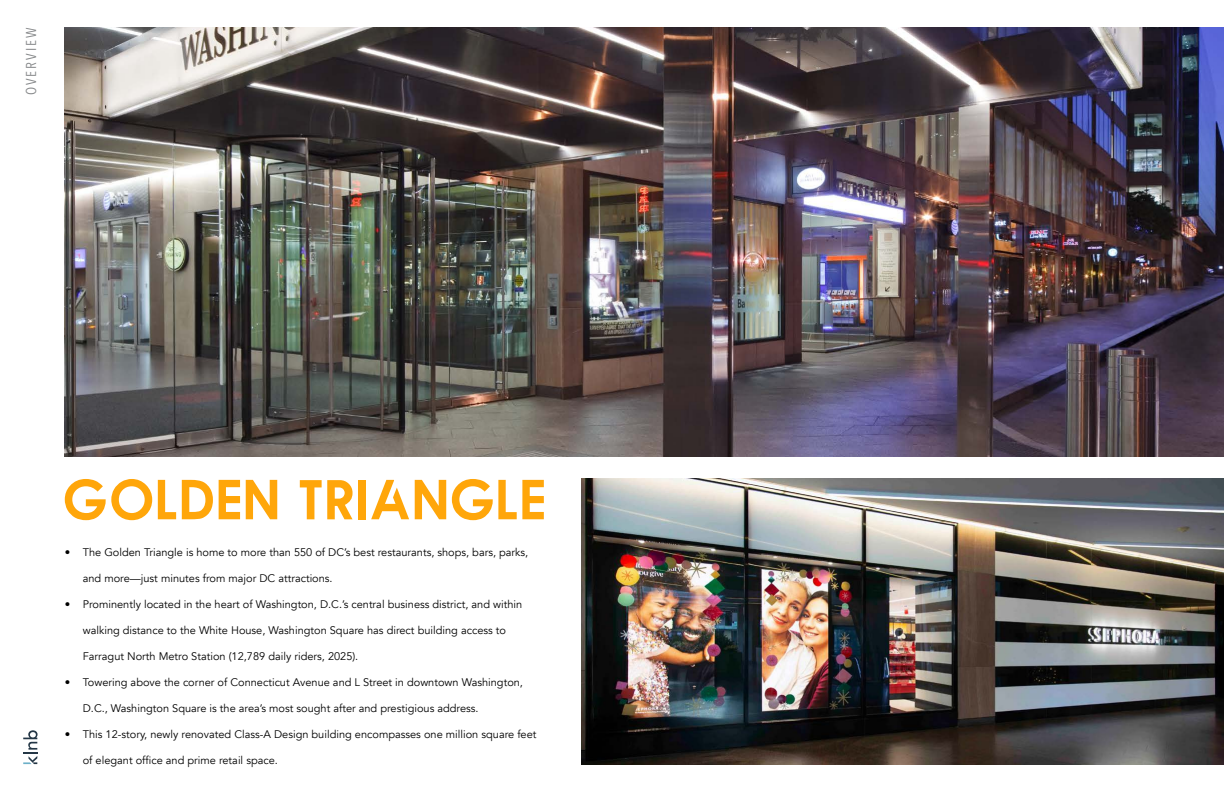
<style>
.page{position:relative;width:1224px;height:792px;background:#fff}
.page>*{position:absolute;margin:0;border:0;box-sizing:border-box;transform-origin:0 0}
.t1{font:700 57.8px "Qualy";color:#ffa60a}
.t2{font:14.3px "Avenir Next Condensed";letter-spacing:.14em;color:#86888a}
.t3{font:11px "Avenir";color:#000}
</style>
<div class="page">
<img style="left:65px;top:27px;width:1159px;height:429px">
<svg style="left:23px;top:730px;width:15px;height:34px"></svg>
<img style="left:581px;top:478px;width:643px;height:286px">
<h2 class="t2" style="left:23px;top:95px;width:69px;rotate:-90deg">OVERVIEW</h2>
<h1 class="t1" style="left:65px;top:466px;width:486px">GOLDEN TRIANGLE</h1>
<p class="t3" style="left:65px;top:547px;width:465px">• The Golden Triangle is home to more than 550 of DC’s best restaurants, shops, bars, parks,</p>
<p class="t3" style="left:83px;top:573px;width:251px">and more—just minutes from major DC attractions.</p>
<p class="t3" style="left:65px;top:599px;width:459px">• Prominently located in the heart of Washington, D.C.’s central business district, and within</p>
<p class="t3" style="left:83px;top:625px;width:425px">walking distance to the White House, Washington Square has direct building access to</p>
<p class="t3" style="left:83px;top:651px;width:277px">Farragut North Metro Station (12,789 daily riders, 2025).</p>
<p class="t3" style="left:65px;top:677px;width:460px">• Towering above the corner of Connecticut Avenue and L Street in downtown Washington,</p>
<p class="t3" style="left:83px;top:703px;width:397px">D.C., Washington Square is the area’s most sought after and prestigious address.</p>
<p class="t3" style="left:65px;top:729px;width:473px">• This 12-story, newly renovated Class-A Design building encompasses one million square feet</p>
<p class="t3" style="left:83px;top:754px;width:197px">of elegant office and prime retail space.</p>
</div>
